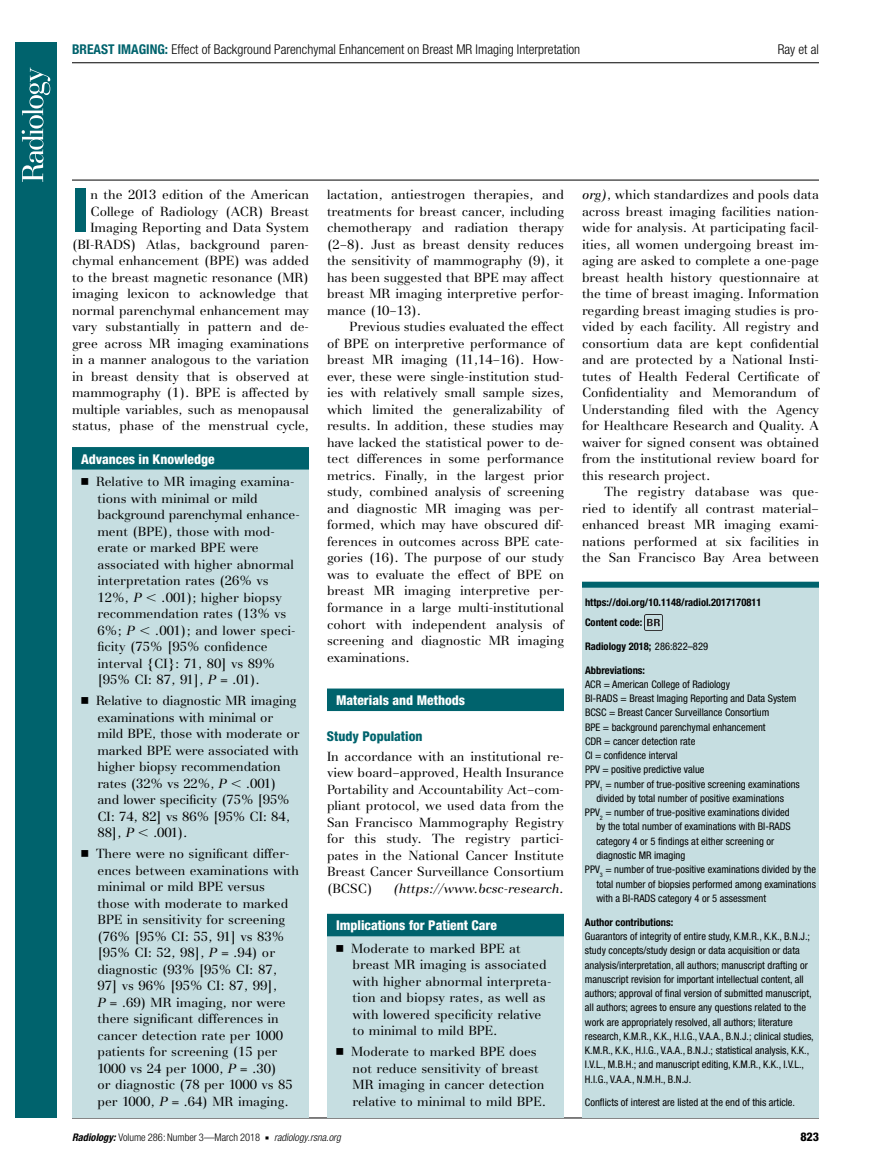
<style>
.page{position:relative;width:891px;height:1175px;background:#fff}
.page>*{position:absolute;margin:0;border:0;box-sizing:border-box;transform-origin:0 0}
.t1{font:800 condensed 61.5px "Helvetica Neue";color:#00636d}
.t2{font:300 condensed 13.5px "Helvetica Neue";color:#000}
.t3{font:800 condensed 13.5px "Helvetica Neue";color:#fff}
.t4{font:800 condensed 13.5px "Helvetica Neue";color:#00636d}
.t5{font:13.2px/16.5px "AT Basilia";color:#000;text-align:justify}
.t6{font:italic 13.2px "AT Basilia";color:#000}
.t7{font:800 condensed 12px "Helvetica Neue";color:#000}
.t8{font:condensed 10.5px/14.2px "Helvetica Neue";color:#000}
.t9{font:700 condensed 10.5px/20.7px "Helvetica Neue";color:#000}
.t10{font:300 condensed 10.5px "Helvetica Neue";color:#000}
.s1{font-weight:700;color:#00636d}
.s2{font-family:"Universal Newswith Comm Pi";font-size:13.5px}
.s3{font-style:italic}
.s4{font-family:"Universal Greekwith Math Pi"}
.s5{font-weight:400}
.s6{font-weight:700;font-style:italic}
.s7{font-family:"Universal Newswith Comm Pi";font-weight:400;font-stretch:normal;font-size:6px}
</style>
<div class="page">
<hr style="left:72px;top:180px;width:747px;height:1px;background:#000">
<hr style="left:72px;top:1117px;width:747px;height:1px;background:#000">
<hr style="left:72px;top:62px;width:747px;height:1px;background:#000">
<div style="left:327px;top:688px;width:237px;height:23px;background:#00636d"></div>
<div style="left:582px;top:582px;width:237px;height:535px;background:#c6dee1"></div>
<div style="left:582px;top:581px;width:237px;height:6px;background:#00636d"></div>
<img style="left:645px;top:614px;width:18px;height:17px">
<div style="left:72px;top:452px;width:237px;height:665px;background:#c6dee1"></div>
<div style="left:72px;top:447px;width:237px;height:22px;background:#00636d"></div>
<div style="left:327px;top:919px;width:237px;height:198px;background:#c6dee1"></div>
<div style="left:327px;top:913px;width:237px;height:23px;background:#00636d"></div>
<div style="left:15px;top:42px;width:42px;height:1075px;background:#00636d"></div>
<svg style="left:22px;top:68px;width:28px;height:114px"></svg>
<p class="t2" style="left:72px;top:41px;width:510px"><span class="s1">BREAST IMAGING:</span> Effect of Background Parenchymal Enhancement on Breast MR Imaging Interpretation</p>
<p class="t2" style="left:778px;top:41px;width:43px">Ray et al</p>
<h1 class="t1" style="left:72px;top:172px;width:19px">I</h1>
<p class="t5" style="left:72px;top:187px;width:239px;text-align:right">n the 2013 edition of the American College of Radiology (ACR) Breast Imaging Reporting and Data System (BI-RADS) Atlas, background paren&shy;chymal enhancement (BPE) was added to the breast magnetic resonance (MR) imaging lexicon to acknowledge that normal parenchymal enhancement may vary substantially in pattern and de&shy;gree across MR imaging examinations in a manner analogous to the variation in breast density that is observed at mammography (1). BPE is affected by multiple variables, such as menopausal status, phase of the menstrual cycle,</p>
<p class="t3" style="left:81px;top:450px;width:135px">Advances in Knowledge</p>
<p class="t5" style="left:98px;top:473px;width:204px;text-align:left;text-indent:-16px"><span class="s2">n</span> Relative to MR imaging examina&shy;tions with minimal or mild background parenchymal enhance&shy;ment (BPE), those with mod&shy;erate or marked BPE were associated with higher abnormal interpretation rates (26% vs<br>12%, <span class="s3">P</span> <span class="s4">,</span> .001); higher biopsy recommendation rates (13% vs<br>6%; <span class="s3">P</span> <span class="s4">,</span> .001); and lower speci&shy;ficity (75% [95% confidence interval {CI}: 71, 80] vs 89% [95% CI: 87, 91], <span class="s3">P</span> = .01).</p>
<p class="t5" style="left:98px;top:692px;width:204px;text-align:left;text-indent:-17px"><span class="s2">n</span> Relative to diagnostic MR imaging examinations with minimal or mild BPE, those with moderate or marked BPE were associated with higher biopsy recommendation rates (32% vs 22%, <span class="s3">P</span> <span class="s4">,</span> .001) and lower specificity (75% [95%<br>CI: 74, 82] vs 86% [95% CI: 84,<br>88], <span class="s3">P</span> <span class="s4">,</span> .001).</p>
<p class="t5" style="left:98px;top:845px;width:203px;text-align:left;text-indent:-16px"><span class="s2">n</span> There were no significant differ&shy;ences between examinations with minimal or mild BPE versus those with moderate to marked<br>BPE in sensitivity for screening (76% [95% CI: 55, 91] vs 83% [95% CI: 52, 98], <span class="s3">P</span> = .94) or diagnostic (93% [95% CI: 87,<br>97] vs 96% [95% CI: 87, 99],<br><span class="s3">P</span> = .69) MR imaging, nor were there significant differences in cancer detection rate per 1000 patients for screening (15 per<br>1000 vs 24 per 1000, <span class="s3">P</span> = .30)<br>or diagnostic (78 per 1000 vs 85 per 1000, <span class="s3">P</span> = .64) MR imaging.</p>
<p class="t5" style="left:327px;top:187px;width:239px">lactation, antiestrogen therapies, and treatments for breast cancer, including chemotherapy and radiation therapy (2–8). Just as breast density reduces the sensitivity of mammography (9), it has been suggested that BPE may affect breast MR imaging interpretive perfor&shy;mance (10–13).</p>
<p class="t5" style="left:327px;top:319px;width:239px;text-indent:23px">Previous studies evaluated the effect of BPE on interpretive performance of breast MR imaging (11,14–16). How&shy;ever, these were single-institution stud&shy;ies with relatively small sample sizes, which limited the generalizability of results. In addition, these studies may have lacked the statistical power to de&shy;tect differences in some performance metrics. Finally, in the largest prior study, combined analysis of screening and diagnostic MR imaging was per&shy;formed, which may have obscured dif&shy;ferences in outcomes across BPE cate&shy;gories (16). The purpose of our study was to evaluate the effect of BPE on breast MR imaging interpretive per&shy;formance in a large multi-institutional cohort with independent analysis of screening and diagnostic MR imaging examinations.</p>
<p class="t3" style="left:336px;top:692px;width:131px">Materials and Methods</p>
<p class="t4" style="left:327px;top:728px;width:97px">Study Population</p>
<p class="t5" style="left:327px;top:748px;width:239px">In accordance with an institutional re&shy;view board–approved, Health Insurance Portability and Accountability Act–com&shy;pliant protocol, we used data from the San Francisco Mammography Registry for this study. The registry partici&shy;pates in the National Cancer Institute Breast Cancer Surveillance Consortium (BCSC)</p>
<p class="t6" style="left:394px;top:880px;width:172px">(https://www.bcsc-research.</p>
<p class="t3" style="left:336px;top:917px;width:162px">Implications for Patient Care</p>
<p class="t5" style="left:352px;top:940px;width:200px;text-align:left;text-indent:-16px"><span class="s2">n</span> Moderate to marked BPE at breast MR imaging is associated with higher abnormal interpreta&shy;tion and biopsy rates, as well as with lowered specificity relative to minimal to mild BPE.</p>
<p class="t5" style="left:353px;top:1043px;width:195px;text-align:left;text-indent:-17px"><span class="s2">n</span> Moderate to marked BPE does not reduce sensitivity of breast<br>MR imaging in cancer detection relative to minimal to mild BPE.</p>
<p class="t5" style="left:582px;top:187px;width:239px"><span class="s3">org)</span>, which standardizes and pools data across breast imaging facilities nation&shy;wide for analysis. At participating facil&shy;ities, all women undergoing breast im&shy;aging are asked to complete a one-page breast health history questionnaire at the time of breast imaging. Information regarding breast imaging studies is pro&shy;vided by each facility. All registry and consortium data are kept confidential and are protected by a National Insti&shy;tutes of Health Federal Certificate of Confidentiality and Memorandum of Understanding filed with the Agency for Healthcare Research and Quality. A waiver for signed consent was obtained from the institutional review board for this research project.</p>
<p class="t5" style="left:582px;top:484px;width:239px;text-indent:23px">The registry database was que&shy;ried to identify all contrast material– enhanced breast MR imaging exami&shy;nations performed at six facilities in the San Francisco Bay Area between</p>
<p class="t9" style="left:585px;top:591px;width:178px">https://doi.org/10.1148/radiol.2017170811<br>Content code:</p>
<p class="t9" style="left:585px;top:635px;width:125px">Radiology 2018; <span class="s5">286:822–829</span></p>
<p class="t9" style="left:585px;top:659px;width:62px">Abbreviations:</p>
<p class="t8" style="left:585px;top:677px;width:147px">ACR = American College of Radiology</p>
<p class="t8" style="left:585px;top:691px;width:213px">BI-RADS = Breast Imaging Reporting and Data System</p>
<p class="t8" style="left:585px;top:705px;width:186px">BCSC = Breast Cancer Surveillance Consortium</p>
<p class="t8" style="left:585px;top:719px;width:182px">BPE = background parenchymal enhancement</p>
<p class="t8" style="left:585px;top:734px;width:112px">CDR = cancer detection rate</p>
<p class="t8" style="left:585px;top:748px;width:94px">CI = confidence interval</p>
<p class="t8" style="left:585px;top:762px;width:121px">PPV = positive predictive value</p>
<p class="t8" style="left:585px;top:776px;width:216px">PPV<sub>1</sub> = number of true-positive screening examinations</p>
<p class="t8" style="left:596px;top:791px;width:189px">divided by total number of positive examinations</p>
<p class="t8" style="left:585px;top:805px;width:206px">PPV<sub>2</sub> = number of true-positive examinations divided</p>
<p class="t8" style="left:596px;top:819px;width:196px">by the total number of examinations with BI-RADS</p>
<p class="t8" style="left:596px;top:833px;width:179px">category 4 or 5 findings at either screening or</p>
<p class="t8" style="left:596px;top:848px;width:90px">diagnostic MR imaging</p>
<p class="t8" style="left:585px;top:862px;width:233px">PPV<sub>3</sub> = number of true-positive examinations divided by the</p>
<p class="t8" style="left:596px;top:876px;width:221px">total number of biopsies performed among examinations</p>
<p class="t8" style="left:596px;top:890px;width:171px">with a BI-RADS category 4 or 5 assessment</p>
<p class="t9" style="left:585px;top:911px;width:90px">Author contributions:</p>
<p class="t8" style="left:585px;top:929px;width:230px">Guarantors of integrity of entire study, K.M.R., K.K., B.N.J.; study concepts/study design or data acquisition or data analysis/interpretation, all authors; manuscript drafting or manuscript revision for important intellectual content, all authors; approval of final version of submitted manuscript, all authors; agrees to ensure any questions related to the work are appropriately resolved, all authors; literature research, K.M.R., K.K., H.I.G., V.A.A., B.N.J.; clinical studies, K.M.R., K.K., H.I.G., V.A.A., B.N.J.; statistical analysis, K.K., I.V.L., M.B.H.; and manuscript editing, K.M.R., K.K., I.V.L., H.I.G., V.A.A., N.M.H., B.N.J.</p>
<p class="t8" style="left:585px;top:1094px;width:212px">Conflicts of interest are listed at the end of this article.</p>
<p class="t10" style="left:72px;top:1130px;width:270px"><span class="s6">Radiology:</span> Volume 286: Number 3—March 2018 <span class="s7">n</span> <span class="s3">radiology.rsna.org</span></p>
<p class="t7" style="left:801px;top:1128px;width:20px">823</p>
</div>
